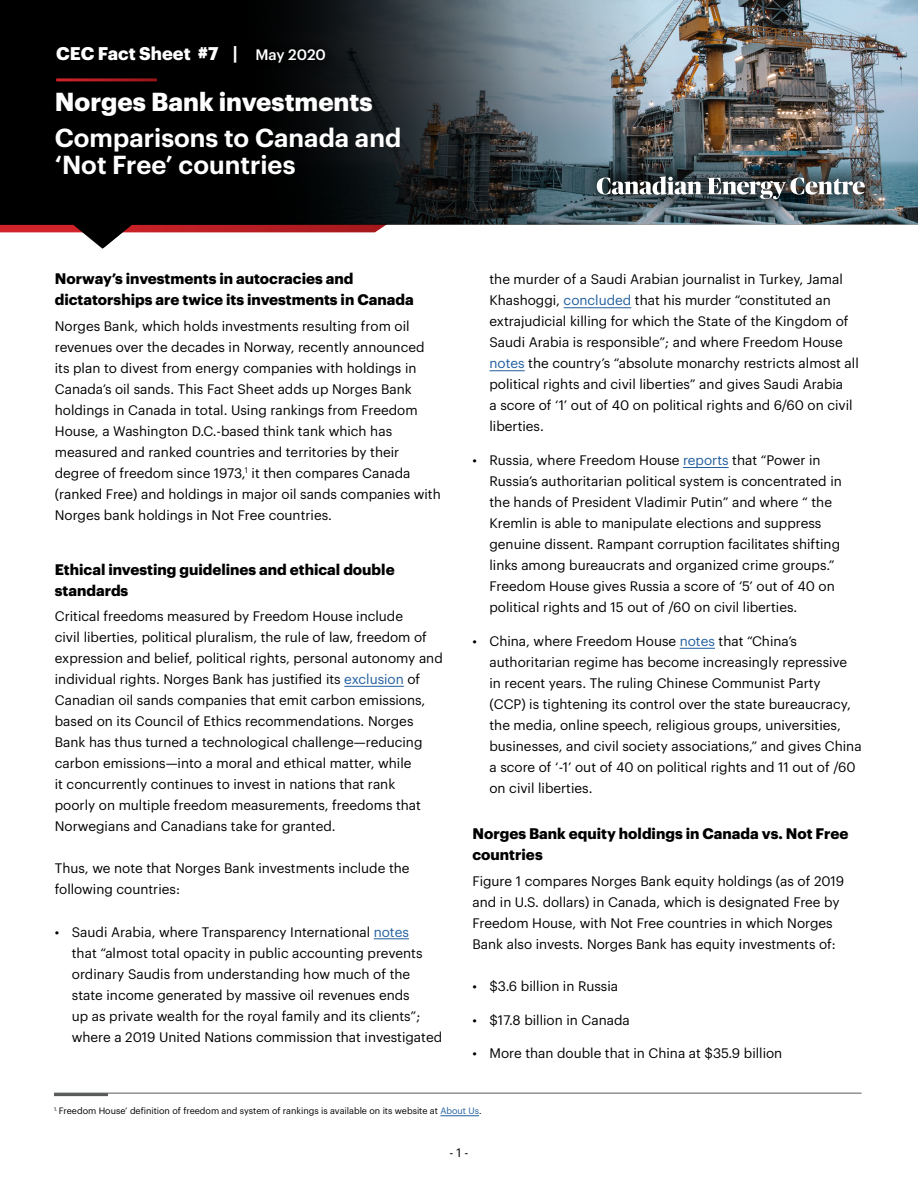
<style>
.page{position:relative;width:918px;height:1188px;background:#fff}
.page>*{position:absolute;margin:0;border:0;box-sizing:border-box;transform-origin:0 0}
.t1{font:600 25.5px/26.8px "Graphik";color:#fff}
.t2{font:700 25.5px "Graphik";color:#fff}
.t3{font:700 18px "Graphik";color:#fff}
.t4{font:700 15px/21px "Graphik";color:#000}
.t5{font:13.5px/21px "Graphik";color:#000}
.t6{font:12px "Graphik";color:#000}
.t7{font:9px "Graphik";color:#000}
.s1{font-weight:500;font-size:14.85px}
.s2{color:#215e9e}
</style>
<div class="page">
<img style="left:0;top:0;width:918px;height:249px">
<div style="left:574px;top:154px;width:313px;height:68px;background:#000;opacity:.75"></div>
<svg style="left:597px;top:176px;width:268px;height:23px"></svg>
<hr style="left:344px;top:686px;width:60px;height:1px;background:#215e9e">
<hr style="left:374px;top:938px;width:35px;height:1px;background:#215e9e">
<hr style="left:564px;top:307px;width:67px;height:1px;background:#215e9e">
<hr style="left:490px;top:370px;width:35px;height:1px;background:#215e9e">
<hr style="left:683px;top:467px;width:46px;height:1px;background:#215e9e">
<hr style="left:680px;top:648px;width:35px;height:1px;background:#215e9e">
<div style="left:49px;top:39px;width:284px;height:32px;background:#000"></div>
<hr style="left:56px;top:78px;width:101px;height:3px;background:#fff">
<hr style="left:440px;top:1116px;width:39px;height:1px;background:#215e9e">
<hr style="left:54px;top:1093px;width:54px;height:3px;background:#58595b">
<hr style="left:54px;top:1093px;width:808px;height:1px;background:#58595b">
<h2 class="t3" style="left:56px;top:40px;width:271px">CEC Fact Sheet #7 | <span class="s1">May 2020</span></h2>
<h1 class="t2" style="left:55px;top:82px;width:319px">Norges Bank investments</h1>
<h1 class="t1" style="left:55px;top:122px;width:348px">Comparisons to Canada and ‘Not Free’ countries</h1>
<p class="t4" style="left:55px;top:267px;width:360px">Norway’s investments in autocracies and dictatorships are twice its investments in Canada</p>
<p class="t5" style="left:55px;top:314px;width:387px">Norges Bank, which holds investments resulting from oil revenues over the decades in Norway, recently announced its plan to divest from energy companies with holdings in Canada’s oil sands. This Fact Sheet adds up Norges Bank holdings in Canada in total. Using rankings from Freedom House, a Washington D.C.-based think tank which has measured and ranked countries and territories by their degree of freedom since 1973,<sup>1</sup> it then compares Canada (ranked Free) and holdings in major oil sands companies with Norges bank holdings in Not Free countries.</p>
<p class="t4" style="left:55px;top:557px;width:341px">Ethical investing guidelines and ethical double standards</p>
<p class="t5" style="left:55px;top:604px;width:389px">Critical freedoms measured by Freedom House include<br>civil liberties, political pluralism, the rule of law, freedom of expression and belief, political rights, personal autonomy and individual rights. Norges Bank has justified its <span class="s2">exclusion</span> of Canadian oil sands companies that emit carbon emissions, based on its Council of Ethics recommendations. Norges Bank has thus turned a technological challenge—reducing carbon emissions—into a moral and ethical matter, while<br>it concurrently continues to invest in nations that rank<br>poorly on multiple freedom measurements, freedoms that Norwegians and Canadians take for granted.</p>
<p class="t5" style="left:55px;top:857px;width:356px">Thus, we note that Norges Bank investments include the following countries:</p>
<p class="t5" style="left:72px;top:920px;width:372px;text-indent:-17px">• Saudi Arabia, where Transparency International <span class="s2">notes<br></span>that “almost total opacity in public accounting prevents ordinary Saudis from understanding how much of the state income generated by massive oil revenues ends<br>up as private wealth for the royal family and its clients”; where a 2019 United Nations commission that investigated</p>
<p class="t5" style="left:490px;top:268px;width:371px">the murder of a Saudi Arabian journalist in Turkey, Jamal Khashoggi, <span class="s2">concluded</span> that his murder “constituted an extrajudicial killing for which the State of the Kingdom of Saudi Arabia is responsible”; and where Freedom House <span class="s2">notes</span> the country’s “absolute monarchy restricts almost all political rights and civil liberties” and gives Saudi Arabia<br>a score of ‘1’ out of 40 on political rights and 6/60 on civil liberties.</p>
<p class="t5" style="left:490px;top:449px;width:354px;text-indent:-17px">• Russia, where Freedom House <span class="s2">reports</span> that “Power in Russia’s authoritarian political system is concentrated in the hands of President Vladimir Putin” and where “ the Kremlin is able to manipulate elections and suppress genuine dissent. Rampant corruption facilitates shifting links among bureaucrats and organized crime groups.” Freedom House gives Russia a score of ‘5’ out of 40 on political rights and 15 out of /60 on civil liberties.</p>
<p class="t5" style="left:490px;top:629px;width:374px;text-indent:-17px">• China, where Freedom House <span class="s2">notes</span> that “China’s authoritarian regime has become increasingly repressive in recent years. The ruling Chinese Communist Party<br>(CCP) is tightening its control over the state bureaucracy, the media, online speech, religious groups, universities, businesses, and civil society associations,” and gives China a score of ‘-1’ out of 40 on political rights and 11 out of /60 on civil liberties.</p>
<p class="t4" style="left:472px;top:822px;width:377px">Norges Bank equity holdings in Canada vs. Not Free countries</p>
<p class="t5" style="left:472px;top:869px;width:373px">Figure 1 compares Norges Bank equity holdings (as of 2019 and in U.S. dollars) in Canada, which is designated Free by Freedom House, with Not Free countries in which Norges Bank also invests. Norges Bank has equity investments of:</p>
<p class="t5" style="left:472px;top:974px;width:147px">• $3.6 billion in Russia</p>
<p class="t5" style="left:472px;top:1008px;width:159px">• $17.8 billion in Canada</p>
<p class="t5" style="left:472px;top:1042px;width:311px">• More than double that in China at $35.9 billion</p>
<p class="t7" style="left:54px;top:1104px;width:429px"><sup>1.</sup> Freedom House’ definition of freedom and system of rankings is available on its website at <span class="s2">About Us</span>.</p>
<p class="t6" style="left:449px;top:1143px;width:21px">- 1 -</p>
</div>
